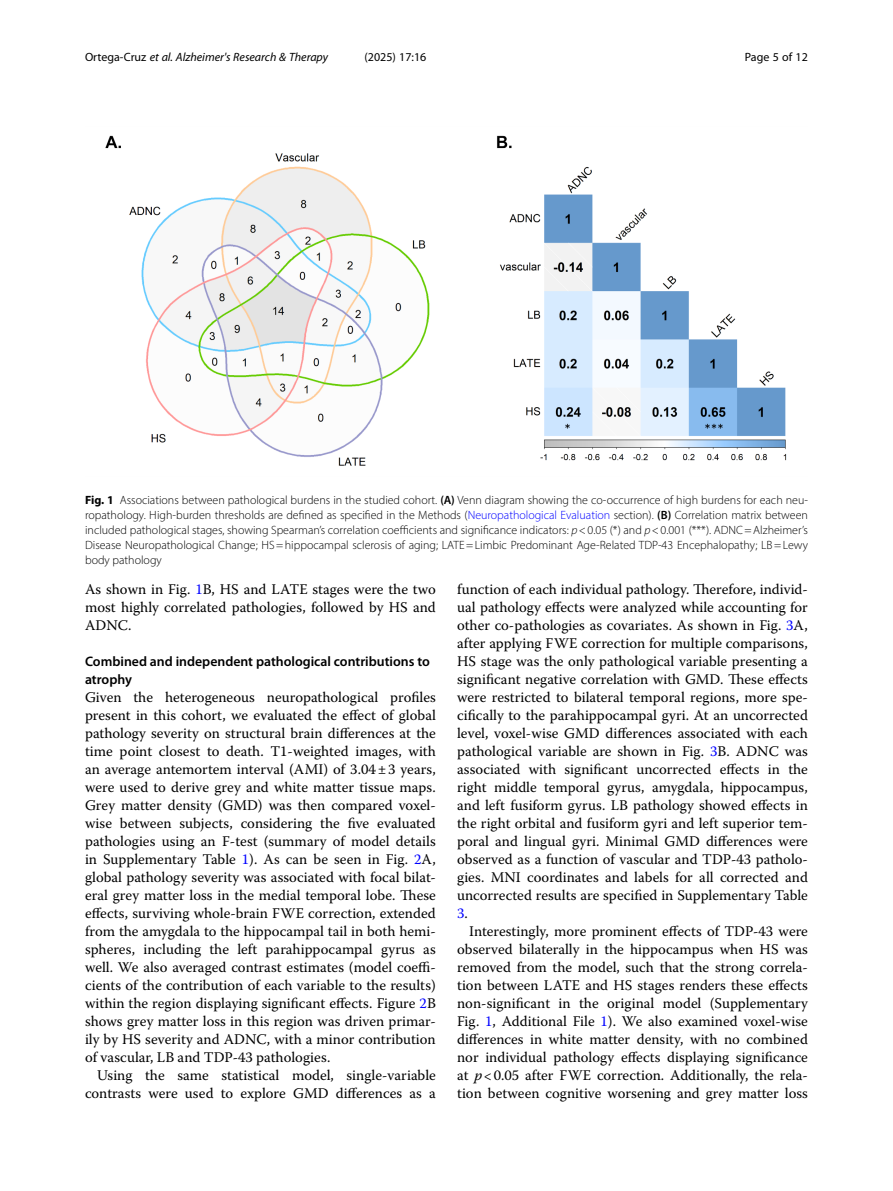
<style>
.page{position:relative;width:893px;height:1191px;background:#fff}
.page>*{position:absolute;margin:0;border:0;box-sizing:border-box;transform-origin:0 0}
.Body_Text_Indent{font:14.7px/18px "Warnock Pro";color:#000;text-align:justify}
.Body_Text{font:14.7px/18px "Warnock Pro";color:#000;text-align:justify}
.Head_2{font:600 13.8px/18px "Myriad Pro";color:#000}
.Figure_Caption{font:300 12px/15px "Myriad Pro";color:#000;text-align:justify}
.t1{font:italic 12px "Myriad Pro";color:#000}
.t2{font:12px "Myriad Pro";color:#000}
.s1{font-style:normal}
.s2{font-weight:700}
.s3{font-weight:600}
.s4{color:#00f}
.s5{font-style:italic}
</style>
<div class="page">
<img style="left:105px;top:135px;width:682px;height:331px">
<p class="t1" style="left:85px;top:50px;width:245px"><span class="s1">Ortega-Cruz</span> et al. Alzheimer's Research &amp; Therapy</p>
<p class="t2" style="left:364px;top:50px;width:63px">(2025) 17:16</p>
<p class="t2" style="left:745px;top:50px;width:65px">Page 5 of 12</p>
<p class="Figure_Caption" style="left:85px;top:492px;width:724px"><span class="s2">Fig. 1</span> Associations between pathological burdens in the studied cohort. <span class="s3">(A)</span> Venn diagram showing the co-occurrence of high burdens for each neu&shy;ropathology. High-burden thresholds are defined as specified in the Methods (<span class="s4">Neuropathological Evaluation</span> section). <span class="s3">(B)</span> Correlation matrix between included pathological stages, showing Spearman’s correlation coefficients and significance indicators: <span class="s5">p</span>&lt;0.05 (*) and <span class="s5">p</span>&lt;0.001 (***). ADNC=Alzheimer’s Disease Neuropathological Change; HS=hippocampal sclerosis of aging; LATE=Limbic Predominant Age-Related TDP-43 Encephalopathy; LB=Lewy body pathology</p>
<p class="Body_Text" style="left:85px;top:580px;width:352px">As shown in Fig. <span class="s4">1</span>B, HS and LATE stages were the two most highly correlated pathologies, followed by HS and ADNC.</p>
<p class="Head_2" style="left:85px;top:652px;width:346px">Combined and independent pathological contributions to atrophy</p>
<p class="Body_Text" style="left:85px;top:688px;width:352px">Given the heterogeneous neuropathological profiles present in this cohort, we evaluated the effect of global pathology severity on structural brain differences at the time point closest to death. T1-weighted images, with an average antemortem interval (AMI) of 3.04±3 years, were used to derive grey and white matter tissue maps.<br>Grey matter density (GMD) was then compared voxel&shy;wise between subjects, considering the five evaluated pathologies using an F-test (summary of model details in Supplementary Table <span class="s4">1</span>). As can be seen in Fig. <span class="s4">2</span>A, global pathology severity was associated with focal bilat&shy;eral grey matter loss in the medial temporal lobe. These effects, surviving whole-brain FWE correction, extended from the amygdala to the hippocampal tail in both hemi&shy;spheres, including the left parahippocampal gyrus as well. We also averaged contrast estimates (model coeffi&shy;cients of the contribution of each variable to the results) within the region displaying significant effects. Figure <span class="s4">2</span>B shows grey matter loss in this region was driven primar&shy;ily by HS severity and ADNC, with a minor contribution of vascular, LB and TDP-43 pathologies.</p>
<p class="Body_Text_Indent" style="left:85px;top:1066px;width:352px;text-align:right">Using the same statistical model, single-variable contrasts were used to explore GMD differences as a</p>
<p class="Body_Text_Indent" style="left:457px;top:580px;width:352px">function of each individual pathology. Therefore, individ&shy;ual pathology effects were analyzed while accounting for other co-pathologies as covariates. As shown in Fig. <span class="s4">3</span>A, after applying FWE correction for multiple comparisons, HS stage was the only pathological variable presenting a significant negative correlation with GMD. These effects were restricted to bilateral temporal regions, more spe&shy;cifically to the parahippocampal gyri. At an uncorrected level, voxel-wise GMD differences associated with each pathological variable are shown in Fig. <span class="s4">3</span>B. ADNC was associated with significant uncorrected effects in the right middle temporal gyrus, amygdala, hippocampus, and left fusiform gyrus. LB pathology showed effects in the right orbital and fusiform gyri and left superior tem&shy;poral and lingual gyri. Minimal GMD differences were observed as a function of vascular and TDP-43 patholo&shy;gies. MNI coordinates and labels for all corrected and uncorrected results are specified in Supplementary Table <span class="s4">3</span>.</p>
<p class="Body_Text_Indent" style="left:457px;top:922px;width:352px;text-indent:12px">Interestingly, more prominent effects of TDP-43 were observed bilaterally in the hippocampus when HS was removed from the model, such that the strong correla&shy;tion between LATE and HS stages renders these effects non-significant in the original model (Supplementary Fig. <span class="s4">1</span>, Additional File <span class="s4">1</span>). We also examined voxel-wise differences in white matter density, with no combined nor individual pathology effects displaying significance at <span class="s5">p</span>&lt;0.05 after FWE correction. Additionally, the rela&shy;tion between cognitive worsening and grey matter loss</p>
</div>
